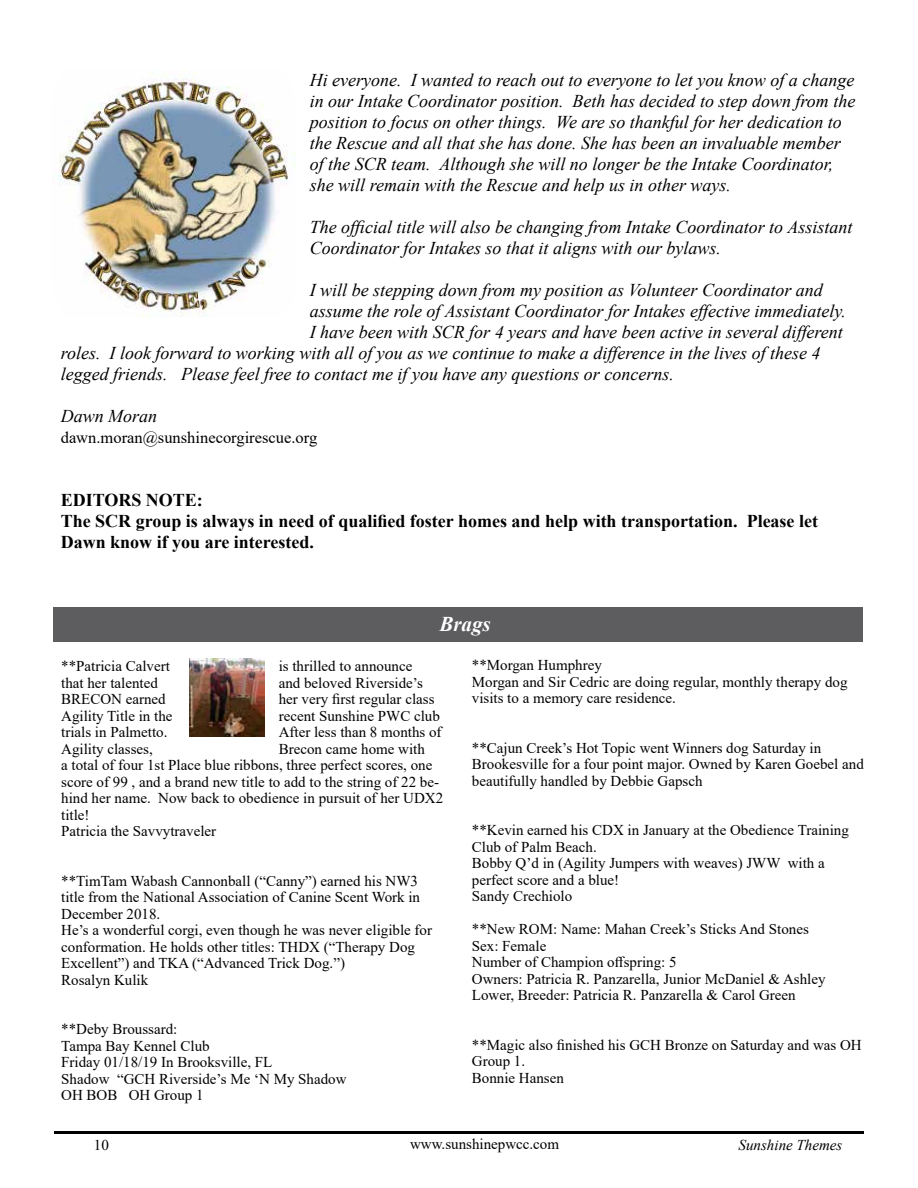
<style>
.page{position:relative;width:918px;height:1188px;background:#fff}
.page>*{position:absolute;margin:0;border:0;box-sizing:border-box;transform-origin:0 0}
.t1{font:italic 700 21px "Times New Roman";color:#fff}
.t2{font:italic 18px/21px "Times New Roman";color:#000}
.t3{font:700 18px/21px "Times New Roman";color:#000}
.t4{font:16.5px "Times New Roman";color:#000}
.t5{font:15px/16.5px "Times New Roman";color:#000}
.t6{font:italic 15px "Times New Roman";color:#000}
</style>
<div class="page">
<hr style="left:54px;top:1131px;width:810px;height:3px;background:#000">
<img style="left:52px;top:71px;width:244px;height:246px">
<div style="left:53px;top:607px;width:810px;height:34px;background:#5d5d60"></div>
<img style="left:189px;top:659px;width:75px;height:78px">
<p class="t2" style="left:310px;top:69px;width:547px">Hi everyone. I wanted to reach out to everyone to let you know of a change in our Intake Coordinator position. Beth has decided to step down from the position to focus on other things. We are so thankful for her dedication to the Rescue and all that she has done. She has been an invaluable member of the SCR team. Although she will no longer be the Intake Coordinator, she will remain with the Rescue and help us in other ways.</p>
<p class="t2" style="left:310px;top:217px;width:544px">The official title will also be changing from Intake Coordinator to Assistant<br>Coordinator for Intakes so that it aligns with our bylaws.</p>
<p class="t2" style="left:310px;top:280px;width:515px">I will be stepping down from my position as Volunteer Coordinator and</p>
<p class="t2" style="left:310px;top:301px;width:538px">assume the role of Assistant Coordinator for Intakes effective immediately.</p>
<p class="t2" style="left:310px;top:322px;width:535px">I have been with SCR for 4 years and have been active in several different</p>
<p class="t2" style="left:61px;top:343px;width:761px">roles. I look forward to working with all of you as we continue to make a difference in the lives of these 4</p>
<p class="t2" style="left:61px;top:364px;width:615px">legged friends. Please feel free to contact me if you have any questions or concerns.</p>
<p class="t2" style="left:61px;top:406px;width:98px">Dawn Moran</p>
<p class="t4" style="left:61px;top:426px;width:258px">dawn.moran@sunshinecorgirescue.org</p>
<p class="t3" style="left:61px;top:489px;width:759px">EDITORS NOTE:<br>The SCR group is always in need of qualified foster homes and help with transportation. Please let<br>Dawn know if you are interested.</p>
<h1 class="t1" style="left:439px;top:610px;width:53px">Brags</h1>
<p class="t5" style="left:61px;top:657px;width:110px">**Patricia Calvert</p>
<p class="t5" style="left:279px;top:657px;width:135px">is thrilled to announce</p>
<p class="t5" style="left:61px;top:674px;width:98px">that her talented</p>
<p class="t5" style="left:279px;top:674px;width:146px">and beloved Riverside’s</p>
<p class="t5" style="left:61px;top:690px;width:106px">BRECON earned</p>
<p class="t5" style="left:279px;top:690px;width:157px">her very first regular class</p>
<p class="t5" style="left:61px;top:707px;width:113px">Agility Title in the</p>
<p class="t5" style="left:279px;top:707px;width:163px">recent Sunshine PWC club</p>
<p class="t5" style="left:61px;top:723px;width:108px">trials in Palmetto.</p>
<p class="t5" style="left:279px;top:723px;width:164px">After less than 8 months of</p>
<p class="t5" style="left:61px;top:740px;width:93px">Agility classes,</p>
<p class="t5" style="left:61px;top:740px;width:384px;text-indent:218px">Brecon came home with<br>a total of four 1st Place blue ribbons, three perfect scores, one score of 99 , and a brand new title to add to the string of 22 be&shy;hind her name. Now back to obedience in pursuit of her UDX2 title!<br>Patricia the Savvytraveler</p>
<p class="t5" style="left:61px;top:872px;width:372px">**TimTam Wabash Cannonball (“Canny”) earned his NW3 title from the National Association of Canine Scent Work in December 2018.<br>He’s a wonderful corgi, even though he was never eligible for conformation. He holds other titles: THDX (“Therapy Dog Excellent”) and TKA (“Advanced Trick Dog.”)<br>Rosalyn Kulik</p>
<p class="t5" style="left:61px;top:1020px;width:287px">**Deby Broussard:<br>Tampa Bay Kennel Club<br>Friday 01/18/19 In Brooksville, FL<br>Shadow “GCH Riverside’s Me ‘N My Shadow<br>OH BOB OH Group 1</p>
<p class="t5" style="left:472px;top:656px;width:377px">**Morgan Humphrey<br>Morgan and Sir Cedric are doing regular, monthly therapy dog visits to a memory care residence.</p>
<p class="t5" style="left:472px;top:739px;width:393px">**Cajun Creek’s Hot Topic went Winners dog Saturday in<br>Brookesville for a four point major. Owned by Karen Goebel and beautifully handled by Debbie Gapsch</p>
<p class="t5" style="left:472px;top:821px;width:379px">**Kevin earned his CDX in January at the Obedience Training Club of Palm Beach.<br>Bobby Q’d in (Agility Jumpers with weaves) JWW with a perfect score and a blue!<br>Sandy Crechiolo</p>
<p class="t5" style="left:472px;top:920px;width:355px">**New ROM: Name: Mahan Creek’s Sticks And Stones Sex: Female<br>Number of Champion offspring: 5<br>Owners: Patricia R. Panzarella, Junior McDaniel &amp; Ashley Lower, Breeder: Patricia R. Panzarella &amp; Carol Green</p>
<p class="t5" style="left:472px;top:1036px;width:391px">**Magic also finished his GCH Bronze on Saturday and was OH<br>Group 1.<br>Bonnie Hansen</p>
<p class="t5" style="left:94px;top:1137px;width:17px">10</p>
<p class="t5" style="left:410px;top:1135px;width:151px">www.sunshinepwcc.com</p>
<p class="t6" style="left:739px;top:1135px;width:105px">Sunshine Themes</p>
</div>
